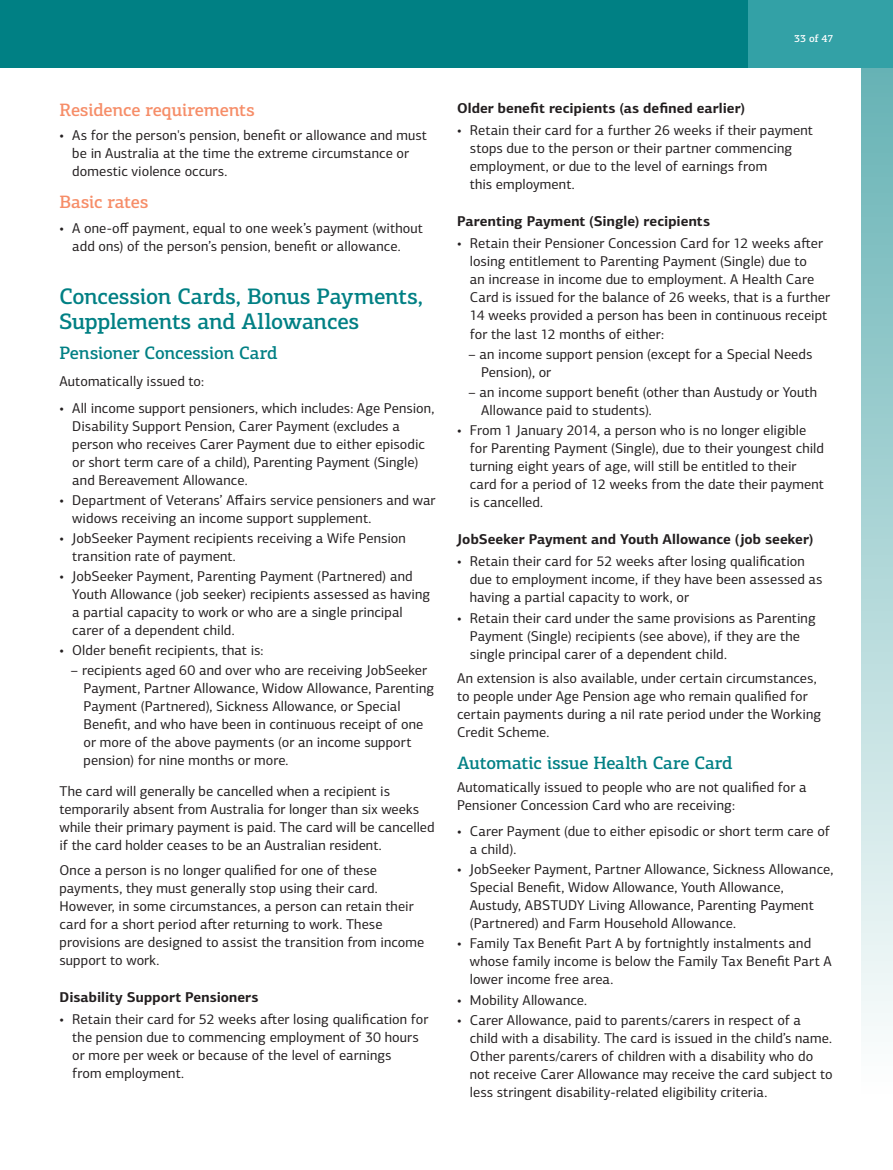
<style>
.page{position:relative;width:893px;height:1170px;background:#fff}
.page>*{position:absolute;margin:0;border:0;box-sizing:border-box;transform-origin:0 0}
.t1{font:500 22.5px/25.5px "PF Centro Slab Pro";letter-spacing:-.015em;color:#008084}
.t2{font:500 18px "PF Centro Slab Pro";letter-spacing:-.015em;color:#008084}
.t3{font:500 18px "PF Centro Slab Pro";letter-spacing:-.01em;color:#f68d68}
.t4{font:14.25px/18px "PF Centro Sans Pro";letter-spacing:.005em;color:#231f20}
.t5{font:700 14.25px "PF Centro Sans Pro";letter-spacing:.005em;color:#231f20}
.t6{font:500 10.5px "PF Centro Slab Pro";color:#fff}
</style>
<div class="page">
<div style="left:0;top:0;width:893px;height:68px;background:#008084"></div>
<div style="left:748px;top:0;width:145px;height:68px;background:#33a1a6"></div>
<div style="left:861px;top:68px;width:32px;height:1025px;background:linear-gradient(to bottom,#66b2b5,#fefefe)"></div>
<p class="t6" style="left:794px;top:32px;width:41px">33 of 47</p>
<p class="t3" style="left:60px;top:98px;width:197px">Residence requirements</p>
<p class="t4" style="left:72px;top:126px;width:356px;text-indent:-13px">• As for the person's pension, benefit or allowance and must be in Australia at the time the extreme circumstance or domestic violence occurs.</p>
<p class="t3" style="left:60px;top:191px;width:90px">Basic rates</p>
<p class="t4" style="left:72px;top:219px;width:352px;text-indent:-13px">• A one-off payment, equal to one week’s payment (without add ons) of the person’s pension, benefit or allowance.</p>
<h1 class="t1" style="left:60px;top:283px;width:365px">Concession Cards, Bonus Payments,<br>Supplements and Allowances</h1>
<p class="t2" style="left:60px;top:342px;width:219px">Pensioner Concession Card</p>
<p class="t4" style="left:60px;top:372px;width:146px">Automatically issued to:</p>
<p class="t4" style="left:72px;top:398px;width:364px;text-indent:-13px">• All income support pensioners, which includes: Age Pension, Disability Support Pension, Carer Payment (excludes a person who receives Carer Payment due to either episodic or short term care of a child), Parenting Payment (Single) and Bereavement Allowance.</p>
<p class="t4" style="left:72px;top:491px;width:365px;text-indent:-13px">• Department of Veterans’ Affairs service pensioners and war widows receiving an income support supplement.</p>
<p class="t4" style="left:72px;top:529px;width:335px;text-indent:-13px">• JobSeeker Payment recipients receiving a Wife Pension transition rate of payment.</p>
<p class="t4" style="left:72px;top:567px;width:360px;text-indent:-13px">• JobSeeker Payment, Parenting Payment (Partnered) and Youth Allowance (job seeker) recipients assessed as having a partial capacity to work or who are a single principal carer of a dependent child.</p>
<p class="t4" style="left:60px;top:641px;width:205px">• Older benefit recipients, that is:</p>
<p class="t4" style="left:84px;top:661px;width:352px;text-indent:-13px">– recipients aged 60 and over who are receiving JobSeeker Payment, Partner Allowance, Widow Allowance, Parenting Payment (Partnered), Sickness Allowance, or Special Benefit, and who have been in continuous receipt of one or more of the above payments (or an income support pension) for nine months or more.</p>
<p class="t4" style="left:60px;top:782px;width:376px">The card will generally be cancelled when a recipient is temporarily absent from Australia for longer than six weeks while their primary payment is paid. The card will be cancelled if the card holder ceases to be an Australian resident.</p>
<p class="t4" style="left:60px;top:860px;width:366px">Once a person is no longer qualified for one of these payments, they must generally stop using their card.<br>However, in some circumstances, a person can retain their card for a short period after returning to work. These provisions are designed to assist the transition from income support to work.</p>
<p class="t5" style="left:60px;top:987px;width:200px">Disability Support Pensioners</p>
<p class="t4" style="left:72px;top:1010px;width:358px;text-indent:-13px">• Retain their card for 52 weeks after losing qualification for the pension due to commencing employment of 30 hours or more per week or because of the level of earnings<br>from employment.</p>
<p class="t5" style="left:457px;top:99px;width:290px">Older benefit recipients (as defined earlier)</p>
<p class="t4" style="left:470px;top:121px;width:345px;text-indent:-13px">• Retain their card for a further 26 weeks if their payment stops due to the person or their partner commencing employment, or due to the level of earnings from<br>this employment.</p>
<p class="t5" style="left:457px;top:212px;width:254px">Parenting Payment (Single) recipients</p>
<p class="t4" style="left:470px;top:234px;width:362px;text-indent:-13px">• Retain their Pensioner Concession Card for 12 weeks after losing entitlement to Parenting Payment (Single) due to<br>an increase in income due to employment. A Health Care Card is issued for the balance of 26 weeks, that is a further 14 weeks provided a person has been in continuous receipt for the last 12 months of either:</p>
<p class="t4" style="left:481px;top:345px;width:333px;text-indent:-13px">– an income support pension (except for a Special Needs<br>Pension), or</p>
<p class="t4" style="left:481px;top:383px;width:338px;text-indent:-13px">– an income support benefit (other than Austudy or Youth<br>Allowance paid to students).</p>
<p class="t4" style="left:470px;top:421px;width:356px;text-indent:-13px">• From 1 January 2014, a person who is no longer eligible for Parenting Payment (Single), due to their youngest child turning eight years of age, will still be entitled to their card for a period of 12 weeks from the date their payment is cancelled.</p>
<p class="t5" style="left:457px;top:530px;width:358px">JobSeeker Payment and Youth Allowance (job seeker)</p>
<p class="t4" style="left:470px;top:552px;width:354px;text-indent:-13px">• Retain their card for 52 weeks after losing qualification due to employment income, if they have been assessed as having a partial capacity to work, or</p>
<p class="t4" style="left:470px;top:608px;width:347px;text-indent:-13px">• Retain their card under the same provisions as Parenting<br>Payment (Single) recipients (see above), if they are the single principal carer of a dependent child.</p>
<p class="t4" style="left:457px;top:669px;width:366px">An extension is also available, under certain circumstances, to people under Age Pension age who remain qualified for certain payments during a nil rate period under the Working Credit Scheme.</p>
<p class="t2" style="left:457px;top:752px;width:277px">Automatic issue Health Care Card</p>
<p class="t4" style="left:457px;top:777px;width:351px">Automatically issued to people who are not qualified for a<br>Pensioner Concession Card who are receiving:</p>
<p class="t4" style="left:470px;top:822px;width:362px;text-indent:-13px">• Carer Payment (due to either episodic or short term care of a child).</p>
<p class="t4" style="left:470px;top:860px;width:365px;text-indent:-13px">• JobSeeker Payment, Partner Allowance, Sickness Allowance, Special Benefit, Widow Allowance, Youth Allowance, Austudy, ABSTUDY Living Allowance, Parenting Payment (Partnered) and Farm Household Allowance.</p>
<p class="t4" style="left:470px;top:934px;width:363px;text-indent:-13px">• Family Tax Benefit Part A by fortnightly instalments and whose family income is below the Family Tax Benefit Part A lower income free area.</p>
<p class="t4" style="left:457px;top:990px;width:132px">• Mobility Allowance.</p>
<p class="t4" style="left:470px;top:1010px;width:364px;text-indent:-13px">• Carer Allowance, paid to parents/carers in respect of a child with a disability. The card is issued in the child’s name.<br>Other parents/carers of children with a disability who do not receive Carer Allowance may receive the card subject to less stringent disability-related eligibility criteria.</p>
</div>
